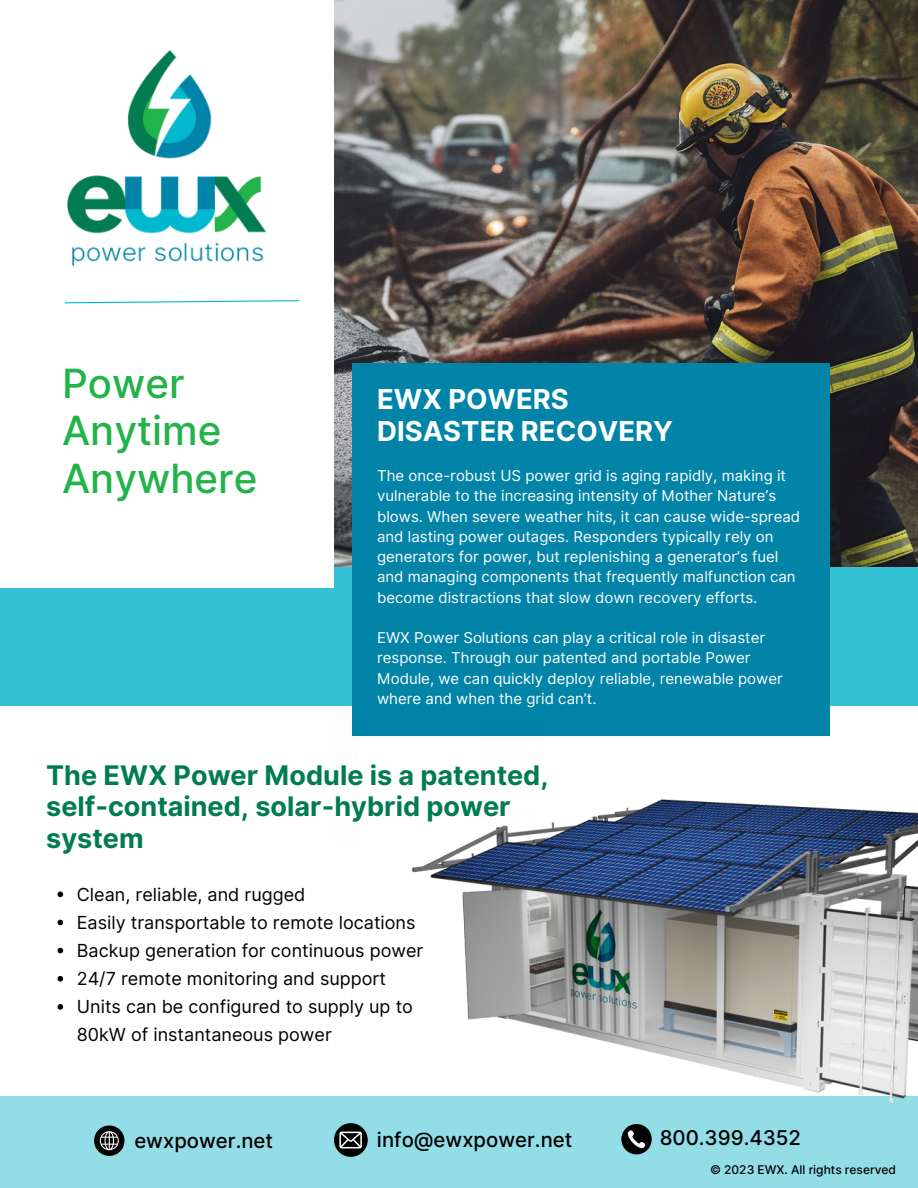
<style>
.page{position:relative;width:918px;height:1188px;background:#fff}
.page>*{position:absolute;margin:0;border:0;box-sizing:border-box;transform-origin:0 0}
.t1{font:500 40.35px "Inter";color:#24b34b}
.t2{font:700 27.45px "Inter";color:#fff}
.t3{font:700 27px/31.5px "Inter";color:#007c50}
.t4{font:500 20.4px "Inter";color:#000}
.t5{font:18px/28.2px "Inter";color:#000}
.t6{font:15px/20.2px "Inter";color:#fff}
.t7{font:500 12px "Inter";color:#000}
</style>
<div class="page">
<div style="left:0;top:525px;width:918px;height:181px;background:#36c0d4"></div>
<img style="left:334px;top:0;width:584px;height:566px">
<div style="left:352px;top:363px;width:478px;height:372px;background:#0284a9"></div>
<div style="left:0;top:0;width:334px;height:588px;background:#fff"></div>
<svg style="left:64px;top:300px;width:235px;height:4px"></svg>
<img style="left:68px;top:50px;width:198px;height:217px">
<div style="left:0;top:1096px;width:918px;height:92px;background:#93dde7"></div>
<svg style="left:94px;top:1126px;width:30px;height:30px"></svg>
<img style="left:334px;top:735px;width:584px;height:422px">
<svg style="left:58px;top:892px;width:5px;height:5px"></svg>
<svg style="left:58px;top:920px;width:5px;height:5px"></svg>
<svg style="left:58px;top:948px;width:5px;height:5px"></svg>
<svg style="left:58px;top:976px;width:5px;height:6px"></svg>
<svg style="left:58px;top:1004px;width:5px;height:6px"></svg>
<p class="t1" style="left:62px;top:359px;width:124px">Power</p>
<p class="t1" style="left:62px;top:406px;width:161px">Anytime</p>
<p class="t1" style="left:62px;top:453px;width:197px">Anywhere</p>
<p class="t2" style="left:377px;top:383px;width:193px">EWX POWERS</p>
<p class="t2" style="left:377px;top:415px;width:298px">DISASTER RECOVERY</p>
<p class="t6" style="left:377px;top:465px;width:425px">The once-robust US power grid is aging rapidly, making it vulnerable to the increasing intensity of Mother Nature’s blows. When severe weather hits, it can cause wide-spread and lasting power outages. Responders typically rely on generators for power, but replenishing a generator’s fuel and managing components that frequently malfunction can become distractions that slow down recovery efforts.</p>
<p class="t6" style="left:377px;top:627px;width:407px">EWX Power Solutions can play a critical role in disaster response. Through our patented and portable Power Module, we can quickly deploy reliable, renewable power where and when the grid can’t.</p>
<p class="t3" style="left:46px;top:759px;width:504px">The EWX Power Module is a patented,</p>
<p class="t3" style="left:46px;top:791px;width:466px">self-contained, solar-hybrid power system</p>
<p class="t5" style="left:77px;top:880px;width:230px">Clean, reliable, and rugged</p>
<p class="t5" style="left:77px;top:908px;width:340px">Easily transportable to remote locations</p>
<p class="t5" style="left:77px;top:936px;width:348px">Backup generation for continuous power</p>
<p class="t5" style="left:77px;top:964px;width:311px">24/7 remote monitoring and support</p>
<p class="t5" style="left:77px;top:992px;width:338px">Units can be configured to supply up to<br>80kW of instantaneous power</p>
<p class="t4" style="left:134px;top:1128px;width:140px">ewxpower.net</p>
<p class="t4" style="left:377px;top:1128px;width:197px">info@ewxpower.net</p>
<p class="t4" style="left:660px;top:1126px;width:143px">800.399.4352</p>
<p class="t7" style="left:710px;top:1162px;width:188px">© 2023 EWX. All rights reserved</p>
</div>
